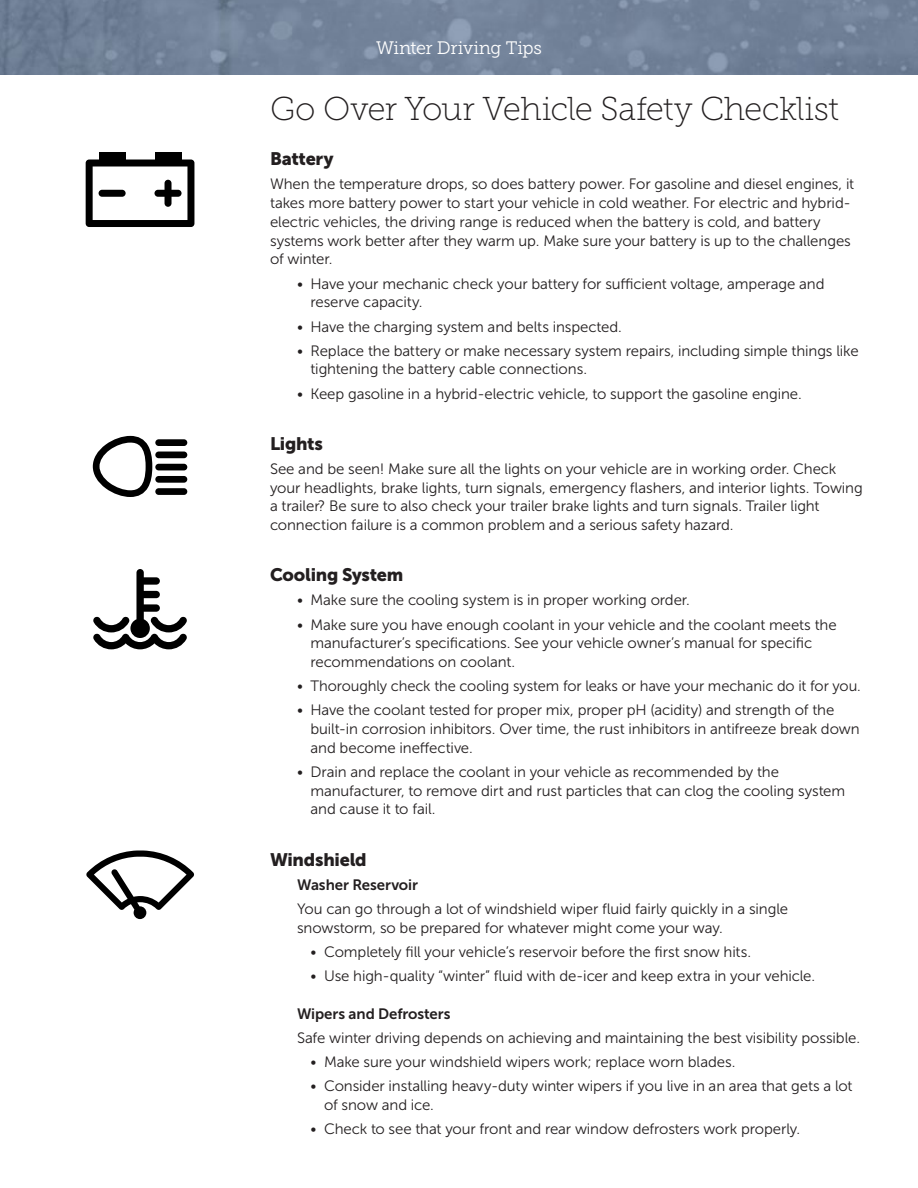
<style>
.page{position:relative;width:918px;height:1188px;background:#fff}
.page>*{position:absolute;margin:0;border:0;box-sizing:border-box;transform-origin:0 0}
.t1{font:33px "Museo Slab 100";letter-spacing:-.02em;color:#231f20}
.t2{font:18px "Museo Sans 900";letter-spacing:-.015em;color:#231f20}
.t3{font:18px "Museo Slab 300";letter-spacing:-.015em;color:#fff}
.Body{font:15px/18.8px "Museo Sans 300";letter-spacing:-.005em;color:#231f20}
.t4{font:15px "Museo Sans 700";letter-spacing:-.005em;color:#231f20}
</style>
<div class="page">
<img style="left:0;top:0;width:918px;height:75px">
<div style="left:99px;top:152px;width:27px;height:11px;background:#000"></div>
<div style="left:155px;top:152px;width:26px;height:11px;background:#000"></div>
<svg style="left:86px;top:160px;width:108px;height:67px"></svg>
<svg style="left:93px;top:569px;width:94px;height:80px"></svg>
<svg style="left:93px;top:436px;width:59px;height:61px"></svg>
<div style="left:155px;top:439px;width:32px;height:7px;background:#000;border-radius:3px"></div>
<div style="left:155px;top:452px;width:32px;height:6px;background:#000;border-radius:3px"></div>
<div style="left:155px;top:464px;width:32px;height:6px;background:#000;border-radius:3px"></div>
<div style="left:155px;top:476px;width:32px;height:7px;background:#000;border-radius:3px"></div>
<div style="left:155px;top:488px;width:32px;height:7px;background:#000;border-radius:3px"></div>
<svg style="left:86px;top:851px;width:108px;height:68px"></svg>
<p class="t3" style="left:376px;top:38px;width:167px">Winter Driving Tips</p>
<p class="t1" style="left:270px;top:90px;width:570px">Go Over Your Vehicle Safety Checklist</p>
<p class="t2" style="left:270px;top:149px;width:65px">Battery</p>
<p class="Body" style="left:270px;top:175px;width:586px">When the temperature drops, so does battery power. For gasoline and diesel engines, it takes more battery power to start your vehicle in cold weather. For electric and hybrid&shy;electric vehicles, the driving range is reduced when the battery is cold, and battery systems work better after they warm up. Make sure your battery is up to the challenges of winter.</p>
<p class="Body" style="left:310px;top:274px;width:516px;text-indent:-14px">• Have your mechanic check your battery for sufficient voltage, amperage and reserve capacity.</p>
<p class="Body" style="left:297px;top:317px;width:326px">• Have the charging system and belts inspected.</p>
<p class="Body" style="left:310px;top:341px;width:550px;text-indent:-14px">• Replace the battery or make necessary system repairs, including simple things like tightening the battery cable connections.</p>
<p class="Body" style="left:297px;top:384px;width:506px">• Keep gasoline in a hybrid-electric vehicle, to support the gasoline engine.</p>
<p class="t2" style="left:270px;top:433px;width:54px">Lights</p>
<p class="Body" style="left:270px;top:459px;width:594px">See and be seen! Make sure all the lights on your vehicle are in working order. Check your headlights, brake lights, turn signals, emergency flashers, and interior lights. Towing a trailer? Be sure to also check your trailer brake lights and turn signals. Trailer light connection failure is a common problem and a serious safety hazard.</p>
<p class="t2" style="left:270px;top:565px;width:135px">Cooling System</p>
<p class="Body" style="left:297px;top:591px;width:395px">• Make sure the cooling system is in proper working order.</p>
<p class="Body" style="left:310px;top:615px;width:528px;text-indent:-14px">• Make sure you have enough coolant in your vehicle and the coolant meets the manufacturer’s specifications. See your vehicle owner’s manual for specific recommendations on coolant.</p>
<p class="Body" style="left:297px;top:677px;width:565px">• Thoroughly check the cooling system for leaks or have your mechanic do it for you.</p>
<p class="Body" style="left:310px;top:701px;width:551px;text-indent:-14px">• Have the coolant tested for proper mix, proper pH (acidity) and strength of the built-in corrosion inhibitors. Over time, the rust inhibitors in antifreeze break down and become ineffective.</p>
<p class="Body" style="left:310px;top:763px;width:536px;text-indent:-14px">• Drain and replace the coolant in your vehicle as recommended by the manufacturer, to remove dirt and rust particles that can clog the cooling system and cause it to fail.</p>
<p class="t2" style="left:270px;top:849px;width:98px">Windshield</p>
<p class="t4" style="left:297px;top:876px;width:122px">Washer Reservoir</p>
<p class="Body" style="left:297px;top:900px;width:493px">You can go through a lot of windshield wiper fluid fairly quickly in a single snowstorm, so be prepared for whatever might come your way.</p>
<p class="Body" style="left:310px;top:942px;width:442px">• Completely fill your vehicle’s reservoir before the first snow hits.</p>
<p class="Body" style="left:310px;top:967px;width:506px">• Use high-quality “winter” fluid with de-icer and keep extra in your vehicle.</p>
<p class="t4" style="left:297px;top:1005px;width:155px">Wipers and Defrosters</p>
<p class="Body" style="left:297px;top:1028px;width:565px">Safe winter driving depends on achieving and maintaining the best visibility possible.</p>
<p class="Body" style="left:310px;top:1053px;width:426px">• Make sure your windshield wipers work; replace worn blades.</p>
<p class="Body" style="left:324px;top:1077px;width:530px;text-indent:-14px">• Consider installing heavy-duty winter wipers if you live in an area that gets a lot of snow and ice.</p>
<p class="Body" style="left:310px;top:1120px;width:491px">• Check to see that your front and rear window defrosters work properly.</p>
</div>
